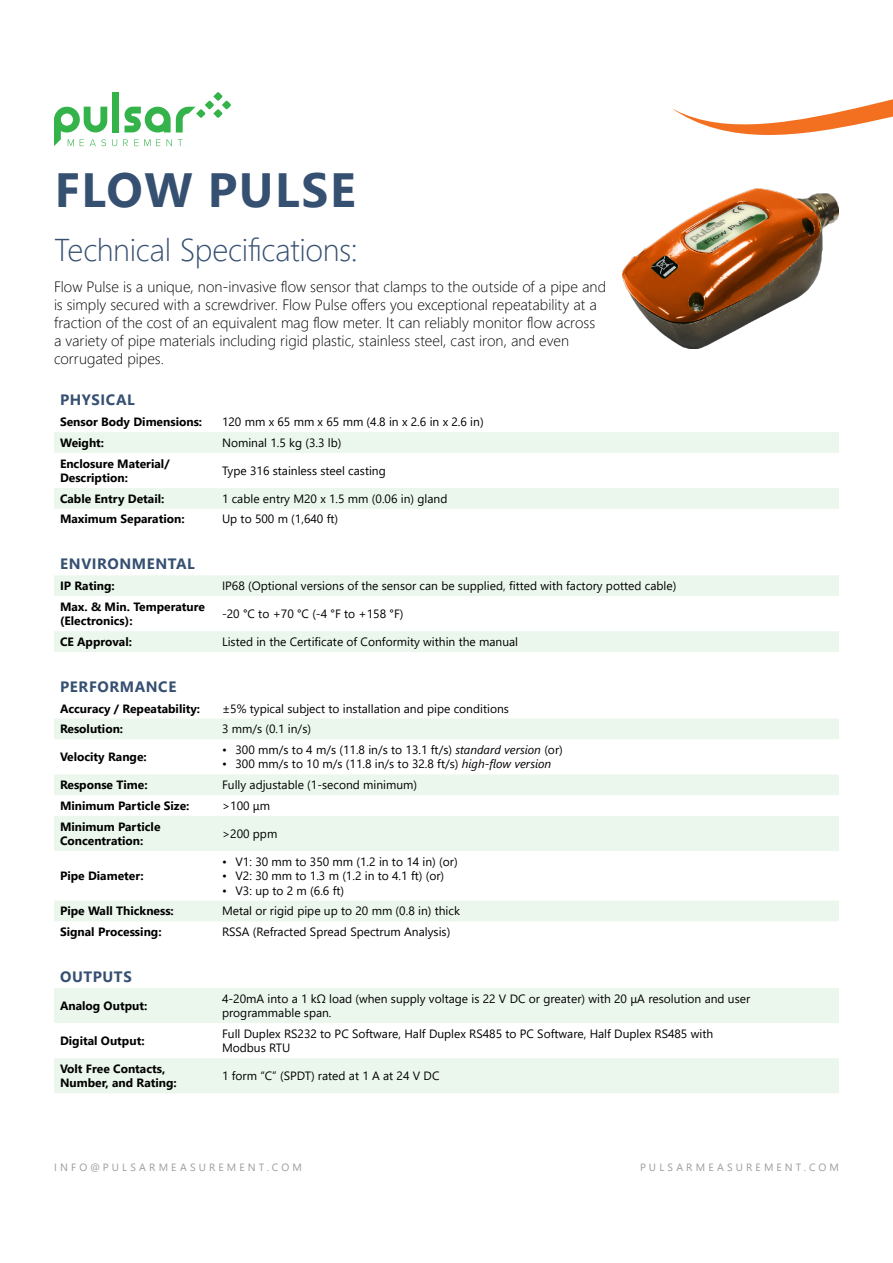
<style>
.page{position:relative;width:893px;height:1263px;background:#fff}
.page>*{position:absolute;margin:0;border:0;box-sizing:border-box;transform-origin:0 0}
.t1{font:700 48px "Segoe UI";letter-spacing:.035em;color:#365072}
.t2{font:300 31.5px "Segoe UI";letter-spacing:-.01em;color:#365072}
.t3{font:300 15px/18px "Segoe UI";color:#000}
.t4{font:700 15px "Segoe UI";letter-spacing:.035em;color:#365072}
.t5{font:12px/14.4px "Segoe UI";color:#000}
.t6{font:700 12px/14.4px "Segoe UI";color:#000}
.t7{font:10.5px "Segoe UI";letter-spacing:.3em;color:#999ca0}
.s1{font-style:italic}
</style>
<div class="page">
<svg style="left:671px;top:99px;width:222px;height:36px"></svg>
<div style="left:112px;top:92px;width:7px;height:40px;background:#33b34a"></div>
<svg style="left:125px;top:92px;width:106px;height:41px"></svg>
<svg style="left:54px;top:107px;width:63px;height:39px"></svg>
<svg style="left:123px;top:139px;width:5px;height:7px"></svg>
<svg style="left:134px;top:139px;width:26px;height:7px"></svg>
<svg style="left:167px;top:139px;width:5px;height:7px"></svg>
<svg style="left:178px;top:139px;width:5px;height:7px"></svg>
<img style="left:623px;top:188px;width:216px;height:160px">
<svg style="left:54px;top:432px;width:785px;height:661px"></svg>
<h1 class="t1" style="left:55px;top:145px;width:302px">FLOW PULSE</h1>
<h2 class="t2" style="left:54px;top:220px;width:305px">Technical Specifications:</h2>
<p class="t3" style="left:54px;top:277px;width:554px">Flow Pulse is a unique, non-invasive flow sensor that clamps to the outside of a pipe and is simply secured with a screwdriver. Flow Pulse offers you exceptional repeatability at a fraction of the cost of an equivalent mag flow meter. It can reliably monitor flow across a variety of pipe materials including rigid plastic, stainless steel, cast iron, and even corrugated pipes.</p>
<p class="t4" style="left:60px;top:386px;width:76px">PHYSICAL</p>
<p class="t6" style="left:60px;top:414px;width:144px">Sensor Body Dimensions:</p>
<p class="t5" style="left:222px;top:414px;width:263px">120 mm x 65 mm x 65 mm (4.8 in x 2.6 in x 2.6 in)</p>
<p class="t6" style="left:60px;top:434px;width:46px">Weight:</p>
<p class="t5" style="left:222px;top:434px;width:121px">Nominal 1.5 kg (3.3 lb)</p>
<p class="t6" style="left:60px;top:455px;width:111px">Enclosure Material/<br>Description:</p>
<p class="t5" style="left:222px;top:462px;width:165px">Type 316 stainless steel casting</p>
<p class="t6" style="left:60px;top:490px;width:106px">Cable Entry Detail:</p>
<p class="t5" style="left:222px;top:490px;width:227px">1 cable entry M20 x 1.5 mm (0.06 in) gland</p>
<p class="t6" style="left:60px;top:511px;width:126px">Maximum Separation:</p>
<p class="t5" style="left:222px;top:511px;width:118px">Up to 500 m (1,640 ft)</p>
<p class="t4" style="left:60px;top:550px;width:136px">ENVIRONMENTAL</p>
<p class="t6" style="left:60px;top:578px;width:56px">IP Rating:</p>
<p class="t5" style="left:222px;top:577px;width:456px">IP68 (Optional versions of the sensor can be supplied, fitted with factory potted cable)</p>
<p class="t6" style="left:60px;top:598px;width:147px">Max. &amp; Min. Temperature (Electronics):</p>
<p class="t5" style="left:222px;top:605px;width:183px">-20 °C to +70 °C (-4 °F to +158 °F)</p>
<p class="t6" style="left:60px;top:633px;width:74px">CE Approval:</p>
<p class="t5" style="left:222px;top:633px;width:298px">Listed in the Certificate of Conformity within the manual</p>
<p class="t4" style="left:60px;top:672px;width:118px">PERFORMANCE</p>
<p class="t6" style="left:60px;top:700px;width:142px">Accuracy / Repeatability:</p>
<p class="t5" style="left:222px;top:700px;width:288px">±5% typical subject to installation and pipe conditions</p>
<p class="t6" style="left:60px;top:721px;width:65px">Resolution:</p>
<p class="t5" style="left:222px;top:721px;width:91px">3 mm/s (0.1 in/s)</p>
<p class="t6" style="left:60px;top:749px;width:88px">Velocity Range:</p>
<p class="t5" style="left:222px;top:741px;width:342px">• 300 mm/s to 4 m/s (11.8 in/s to 13.1 ft/s) <span class="s1">standard version</span> (or)</p>
<p class="t5" style="left:222px;top:756px;width:331px">• 300 mm/s to 10 m/s (11.8 in/s to 32.8 ft/s) <span class="s1">high-flow version</span></p>
<p class="t6" style="left:60px;top:777px;width:89px">Response Time:</p>
<p class="t5" style="left:222px;top:777px;width:197px">Fully adjustable (1-second minimum)</p>
<p class="t6" style="left:60px;top:797px;width:131px">Minimum Particle Size:</p>
<p class="t5" style="left:222px;top:797px;width:50px">&gt;100 μm</p>
<p class="t6" style="left:60px;top:818px;width:102px">Minimum Particle<br>Concentration:</p>
<p class="t5" style="left:222px;top:825px;width:57px">&gt;200 ppm</p>
<p class="t6" style="left:60px;top:868px;width:85px">Pipe Diameter:</p>
<p class="t5" style="left:222px;top:853px;width:237px">• V1: 30 mm to 350 mm (1.2 in to 14 in) (or)</p>
<p class="t5" style="left:222px;top:868px;width:224px">• V2: 30 mm to 1.3 m (1.2 in to 4.1 ft) (or)</p>
<p class="t5" style="left:222px;top:882px;width:124px">• V3: up to 2 m (6.6 ft)</p>
<p class="t6" style="left:60px;top:903px;width:115px">Pipe Wall Thickness:</p>
<p class="t5" style="left:222px;top:903px;width:239px">Metal or rigid pipe up to 20 mm (0.8 in) thick</p>
<p class="t6" style="left:60px;top:924px;width:103px">Signal Processing:</p>
<p class="t5" style="left:222px;top:923px;width:230px">RSSA (Refracted Spread Spectrum Analysis)</p>
<p class="t4" style="left:60px;top:962px;width:73px">OUTPUTS</p>
<p class="t6" style="left:60px;top:997px;width:89px">Analog Output:</p>
<p class="t5" style="left:222px;top:990px;width:530px">4-20mA into a 1 kΩ load (when supply voltage is 22 V DC or greater) with 20 μA resolution and user programmable span.</p>
<p class="t6" style="left:60px;top:1032px;width:86px">Digital Output:</p>
<p class="t5" style="left:222px;top:1025px;width:493px">Full Duplex RS232 to PC Software, Half Duplex RS485 to PC Software, Half Duplex RS485 with<br>Modbus RTU</p>
<p class="t6" style="left:60px;top:1060px;width:118px">Volt Free Contacts,<br>Number, and Rating:</p>
<p class="t5" style="left:222px;top:1067px;width:219px">1 form “C” (SPDT) rated at 1 A at 24 V DC</p>
<p class="t7" style="left:54px;top:1157px;width:249px">INFO@PULSARMEASUREMENT.COM</p>
<p class="t7" style="left:640px;top:1157px;width:200px">PULSARMEASUREMENT.COM</p>
</div>
